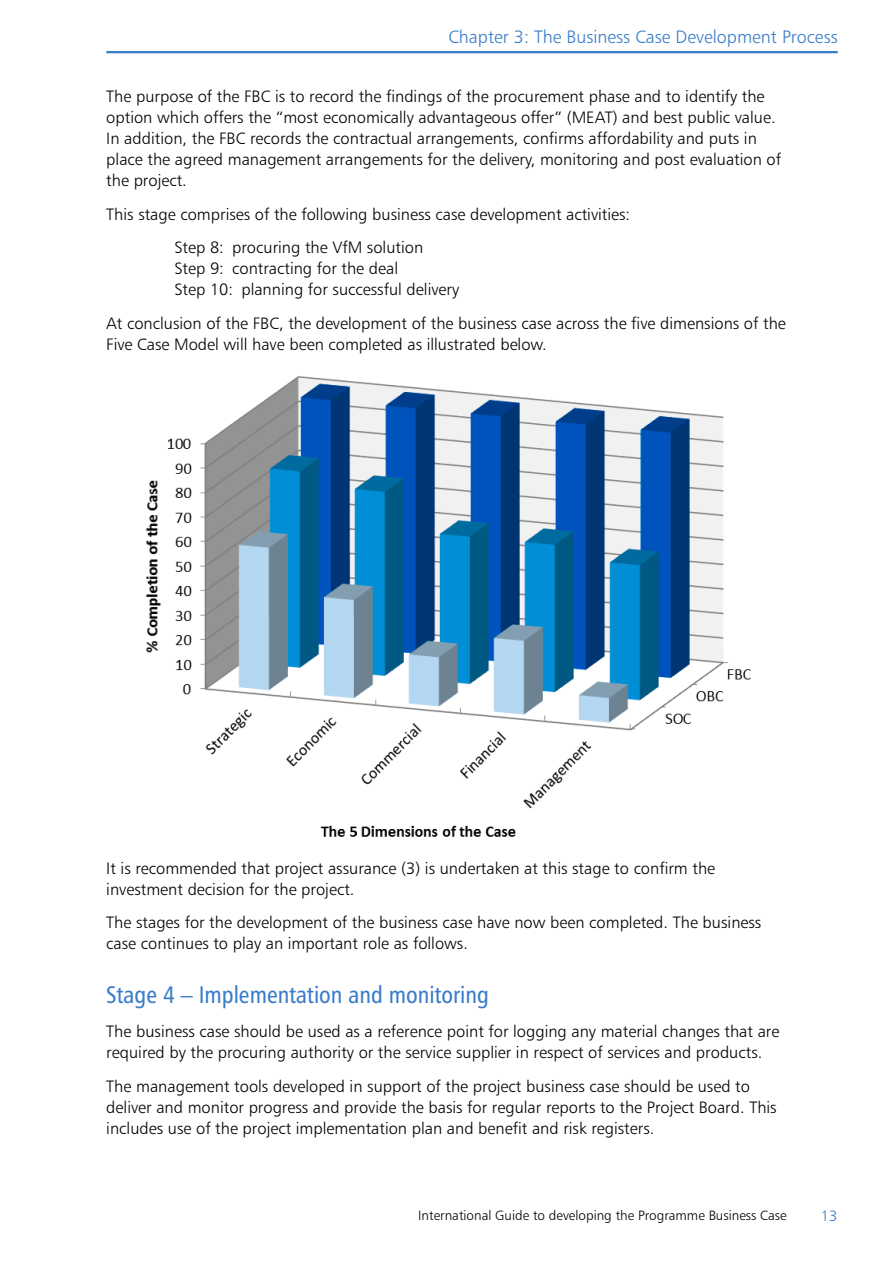
<style>
.page{position:relative;width:893px;height:1263px;background:#fff}
.page>*{position:absolute;margin:0;border:0;box-sizing:border-box;transform-origin:0 0}
.Heading_2{font:24px "Humanist 777 BT Roman Condensed B";color:#397cc9}
.t1{font:18px "Humanist 777 BT Light B";color:#397cc9}
.Body_Text{font:16.5px/21px "Humanist 777 BT Light B";color:#000}
.t2{font:15px "Humanist 777 BT Light B";color:#397cc9}
.t3{font:13.5px "Humanist 777 BT Light B";color:#000}
</style>
<div class="page">
<hr style="left:106px;top:51px;width:732px;height:2px;background:#397cc9">
<img style="left:145px;top:375px;width:606px;height:462px">
<p class="t1" style="left:448px;top:25px;width:391px">Chapter 3: The Business Case Development Process</p>
<p class="Body_Text" style="left:106px;top:85px;width:676px">The purpose of the FBC is to record the findings of the procurement phase and to identify the option which offers the “most economically advantageous offer” (MEAT) and best public value.<br>In addition, the FBC records the contractual arrangements, confirms affordability and puts in place the agreed management arrangements for the delivery, monitoring and post evaluation of the project.</p>
<p class="Body_Text" style="left:106px;top:203px;width:525px">This stage comprises of the following business case development activities:</p>
<p class="Body_Text" style="left:174px;top:237px;width:250px">Step 8: procuring the VfM solution</p>
<p class="Body_Text" style="left:174px;top:258px;width:225px">Step 9: contracting for the deal</p>
<p class="Body_Text" style="left:174px;top:279px;width:286px">Step 10: planning for successful delivery</p>
<p class="Body_Text" style="left:106px;top:313px;width:681px">At conclusion of the FBC, the development of the business case across the five dimensions of the<br>Five Case Model will have been completed as illustrated below.</p>
<p class="Body_Text" style="left:106px;top:857px;width:610px">It is recommended that project assurance (3) is undertaken at this stage to confirm the investment decision for the project.</p>
<p class="Body_Text" style="left:106px;top:912px;width:657px">The stages for the development of the business case have now been completed. The business case continues to play an important role as follows.</p>
<p class="Heading_2" style="left:106px;top:980px;width:384px">Stage 4 – Implementation and monitoring</p>
<p class="Body_Text" style="left:106px;top:1021px;width:675px">The business case should be used as a reference point for logging any material changes that are required by the procuring authority or the service supplier in respect of services and products.</p>
<p class="Body_Text" style="left:106px;top:1075px;width:672px">The management tools developed in support of the project business case should be used to deliver and monitor progress and provide the basis for regular reports to the Project Board. This includes use of the project implementation plan and benefit and risk registers.</p>
<p class="t3" style="left:418px;top:1207px;width:370px">International Guide to developing the Programme Business Case</p>
<p class="t2" style="left:821px;top:1206px;width:18px">13</p>
</div>
